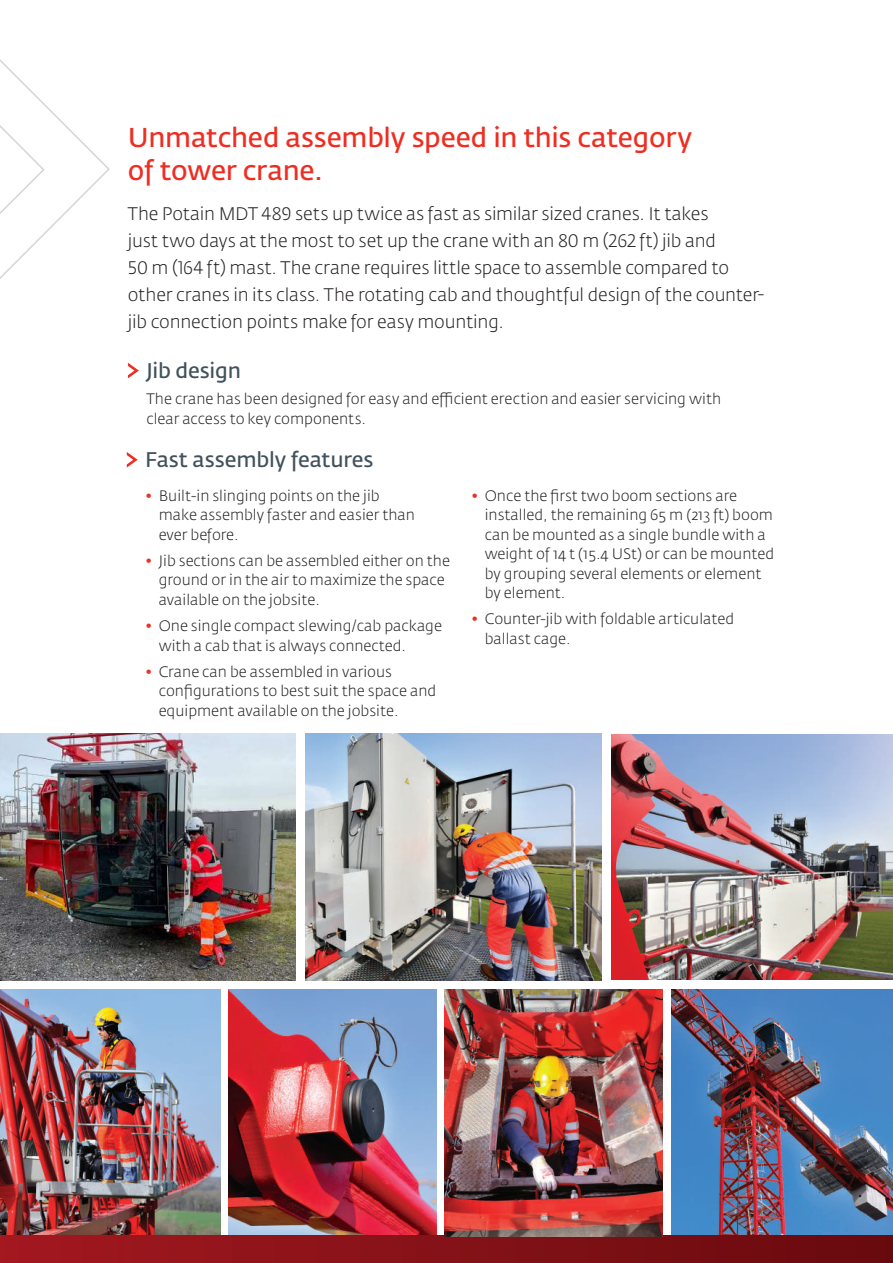
<style>
.page{position:relative;width:893px;height:1263px;background:#fff}
.page>*{position:absolute;margin:0;border:0;box-sizing:border-box;transform-origin:0 0}
.t1{font:600 27px/32.4px "Fedra Sans Pro";letter-spacing:-.01em;color:#ee2e22}
.t2{font:600 21px "Fedra Sans Pro";letter-spacing:-.005em;color:#41525c}
.t3{font:300 18px/27px "Fedra Sans Pro";letter-spacing:-.01em;color:#231f20}
.t4{font:300 15px/19.5px "Fedra Sans Pro";color:#231f20}
.s1{color:#ee2e22}
</style>
<div class="page">
<svg style="left:0;top:59px;width:110px;height:220px"></svg>
<svg style="left:127px;top:452px;width:11px;height:16px"></svg>
<svg style="left:128px;top:363px;width:11px;height:15px"></svg>
<img style="left:229px;top:989px;width:207px;height:247px">
<img style="left:0;top:990px;width:220px;height:246px">
<img style="left:672px;top:990px;width:221px;height:246px">
<img style="left:305px;top:733px;width:296px;height:247px">
<div style="left:0;top:1236px;width:893px;height:27px;background:linear-gradient(to right,#a31820,#670a0e)"></div>
<img style="left:612px;top:734px;width:281px;height:246px">
<img style="left:0;top:733px;width:295px;height:247px">
<img style="left:445px;top:990px;width:217px;height:246px">
<h1 class="t1" style="left:128px;top:122px;width:566px">Unmatched assembly speed in this category of tower crane.</h1>
<p class="t3" style="left:128px;top:200px;width:638px">The Potain MDT 489 sets up twice as fast as similar sized cranes. It takes<br>just two days at the most to set up the crane with an 80 m (262 ft) jib and<br>50 m (164 ft) mast. The crane requires little space to assemble compared to other cranes in its class. The rotating cab and thoughtful design of the counter&shy;jib connection points make for easy mounting.</p>
<h2 class="t2" style="left:146px;top:358px;width:96px">Jib design</h2>
<p class="t4" style="left:146px;top:389px;width:576px">The crane has been designed for easy and efficient erection and easier servicing with clear access to key components.</p>
<h2 class="t2" style="left:145px;top:447px;width:230px">Fast assembly features</h2>
<p class="t4" style="left:159px;top:486px;width:258px;text-indent:-14px"><span class="s1">•</span> Built-in slinging points on the jib make assembly faster and easier than ever before.</p>
<p class="t4" style="left:159px;top:551px;width:293px;text-indent:-14px"><span class="s1">•</span> Jib sections can be assembled either on the ground or in the air to maximize the space available on the jobsite.</p>
<p class="t4" style="left:159px;top:616px;width:285px;text-indent:-14px"><span class="s1">•</span> One single compact slewing/cab package with a cab that is always connected.</p>
<p class="t4" style="left:159px;top:662px;width:279px;text-indent:-14px"><span class="s1">•</span> Crane can be assembled in various configurations to best suit the space and equipment available on the jobsite.</p>
<p class="t4" style="left:485px;top:486px;width:291px;text-indent:-14px"><span class="s1">•</span> Once the first two boom sections are installed, the remaining 65 m (213 ft) boom can be mounted as a single bundle with a weight of 14 t (15.4 USt) or can be mounted by grouping several elements or element by element.</p>
<p class="t4" style="left:485px;top:609px;width:251px;text-indent:-14px"><span class="s1">•</span> Counter-jib with foldable articulated ballast cage.</p>
</div>
